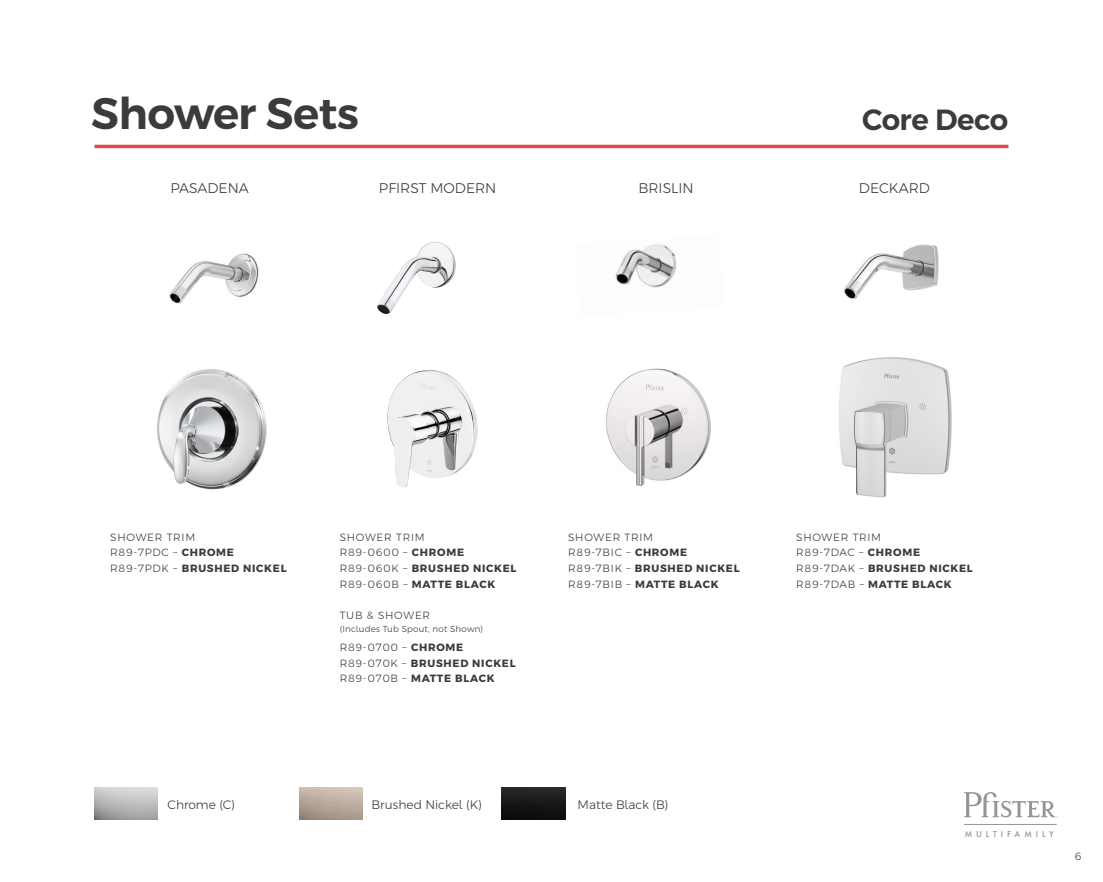
<style>
.page{position:relative;width:1103px;height:882px;background:#fff}
.page>*{position:absolute;margin:0;border:0;box-sizing:border-box;transform-origin:0 0}
.t1{font:600 43.75px "Pfont";letter-spacing:-.01em;color:#3b3b3a}
.t2{font:600 29.22px "Pfont";letter-spacing:-.015em;color:#3b3b3a}
.t3{font:300 14px "Pfont";color:#3b3b3a}
.t4{font:300 12.25px "Pfont";color:#3b3b3a}
.t5{font:300 10.5px/15.8px "Pfont";letter-spacing:.07em;color:#3b3b3a}
.t6{font:700 10.5px/15.8px "Pfont";letter-spacing:.07em;color:#3b3b3a}
.t7{font:300 8.75px "Pfont";letter-spacing:.02em;color:#3b3b3a}
.t8{font:500 7.88px "Futura";letter-spacing:.5em;color:#939598}
.s1{font-weight:700}
.s2{font-weight:300}
</style>
<div class="page">
<svg style="left:964px;top:792px;width:93px;height:25px"></svg>
<hr style="left:964px;top:824px;width:92px;height:1px;background:#939598">
<img style="left:844px;top:244px;width:95px;height:55px">
<img style="left:169px;top:253px;width:90px;height:51px">
<img style="left:606px;top:368px;width:105px;height:118px">
<img style="left:615px;top:244px;width:62px;height:44px">
<img style="left:839px;top:357px;width:113px;height:141px">
<img style="left:157px;top:369px;width:110px;height:121px">
<img style="left:377px;top:242px;width:79px;height:72px">
<img style="left:387px;top:370px;width:91px;height:118px">
<hr style="left:94px;top:145px;width:914px;height:3px;background:#e34949">
<img style="left:94px;top:788px;width:63px;height:31px">
<img style="left:502px;top:788px;width:63px;height:31px">
<h1 class="t1" style="left:91px;top:79px;width:269px">Shower Sets</h1>
<h2 class="t2" style="left:862px;top:96px;width:148px">Core Deco</h2>
<h3 class="t3" style="left:170px;top:178px;width:80px">PASADENA</h3>
<h3 class="t3" style="left:379px;top:178px;width:119px">PFIRST MODERN</h3>
<h3 class="t3" style="left:638px;top:178px;width:57px">BRISLIN</h3>
<h3 class="t3" style="left:859px;top:178px;width:72px">DECKARD</h3>
<p class="t5" style="left:110px;top:529px;width:178px">SHOWER TRIM<br>R89-7PDC – <span class="s1">CHROME<br></span>R89-7PDK – <span class="s1">BRUSHED NICKEL</span></p>
<p class="t5" style="left:340px;top:529px;width:178px">SHOWER TRIM<br>R89-0600 – <span class="s1">CHROME<br></span>R89-060K – <span class="s1">BRUSHED NICKEL<br></span>R89-060B – <span class="s1">MATTE BLACK</span></p>
<p class="t5" style="left:340px;top:608px;width:92px">TUB &amp; SHOWER</p>
<p class="t7" style="left:340px;top:622px;width:145px">(Includes Tub Spout, not Shown)</p>
<p class="t6" style="left:340px;top:639px;width:177px"><span class="s2">R89-0700 –</span> CHROME<br><span class="s2">R89-070K –</span> BRUSHED NICKEL<br><span class="s2">R89-070B –</span> MATTE BLACK</p>
<p class="t5" style="left:568px;top:529px;width:173px">SHOWER TRIM<br>R89-7BIC – <span class="s1">CHROME<br></span>R89-7BIK – <span class="s1">BRUSHED NICKEL<br></span>R89-7BIB – <span class="s1">MATTE BLACK</span></p>
<p class="t4" style="left:168px;top:795px;width:69px">Chrome (C)</p>
<p class="t4" style="left:371px;top:795px;width:112px">Brushed Nickel (K)</p>
<p class="t4" style="left:577px;top:795px;width:92px">Matte Black (B)</p>
<p class="t5" style="left:796px;top:529px;width:178px">SHOWER TRIM<br>R89-7DAC – <span class="s1">CHROME<br></span>R89-7DAK – <span class="s1">BRUSHED NICKEL<br></span>R89-7DAB – <span class="s1">MATTE BLACK</span></p>
<p class="t8" style="left:964px;top:829px;width:91px">MULTIFAMILY</p>
<p class="t5" style="left:1074px;top:848px;width:8px">6</p>
</div>
